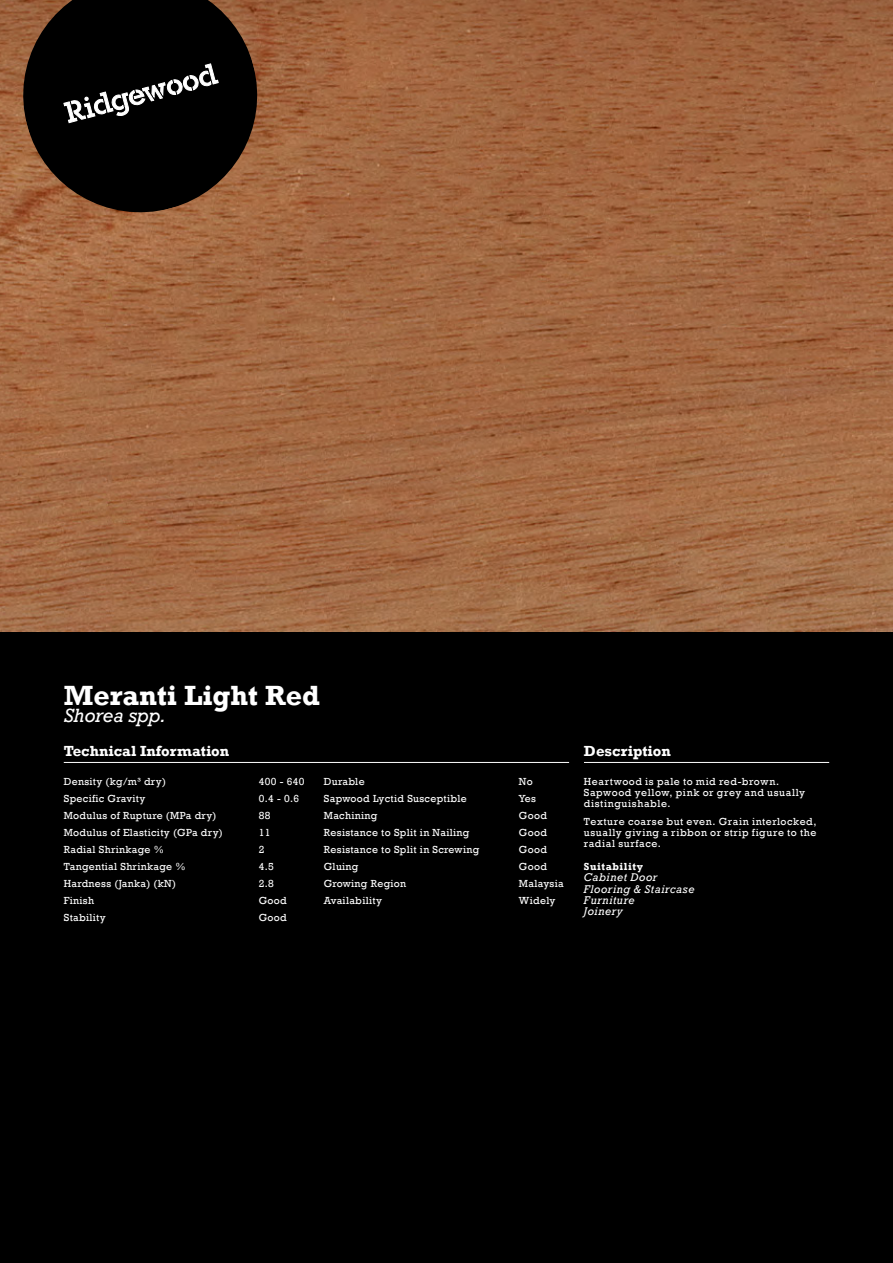
<style>
.page{position:relative;width:893px;height:1263px;background:#000}
.page>*{position:absolute;margin:0;border:0;box-sizing:border-box;transform-origin:0 0}
.t1{font:700 28.5px "Rockwell";color:#fff}
.Title_-_Latin_Name{font:italic 18px "Rockwell";color:#fff}
.Sub_Heading{font:700 15px "Rockwell";color:#fff}
.Technical_Informatio{font:10.5px "Rockwell";letter-spacing:.03em;color:#fff}
.Description{font:10.5px/11.4px "Rockwell";letter-spacing:.055em;color:#fff}
.Minor_Information{font:italic 10.5px/11.4px "Rockwell";letter-spacing:.05em;color:#fff}
.Minor_Heading_Extra{font:700 10.5px "Rockwell";letter-spacing:.055em;color:#fff}
</style>
<div class="page">
<hr style="left:584px;top:762px;width:245px;height:1px;background:#fff">
<hr style="left:64px;top:762px;width:505px;height:1px;background:#fff">
<img style="left:0;top:0;width:893px;height:631px">
<svg style="left:11px;top:0;width:259px;height:225px"></svg>
<svg style="left:64px;top:64px;width:154px;height:59px"></svg>
<p class="t1" style="left:64px;top:678px;width:258px">Meranti Light Red</p>
<p class="Title_-_Latin_Name" style="left:64px;top:705px;width:104px">Shorea spp.</p>
<p class="Sub_Heading" style="left:64px;top:742px;width:167px">Technical Information</p>
<p class="Technical_Informatio" style="left:64px;top:775px;width:104px">Density (kg/m³ dry)</p>
<p class="Technical_Informatio" style="left:259px;top:775px;width:47px">400 - 640</p>
<p class="Technical_Informatio" style="left:64px;top:792px;width:83px">Specific Gravity</p>
<p class="Technical_Informatio" style="left:259px;top:792px;width:42px">0.4 - 0.6</p>
<p class="Technical_Informatio" style="left:64px;top:809px;width:154px">Modulus of Rupture (MPa dry)</p>
<p class="Technical_Informatio" style="left:259px;top:809px;width:13px">88</p>
<p class="Technical_Informatio" style="left:64px;top:826px;width:161px">Modulus of Elasticity (GPa dry)</p>
<p class="Technical_Informatio" style="left:259px;top:826px;width:13px">11</p>
<p class="Technical_Informatio" style="left:64px;top:843px;width:102px">Radial Shrinkage %</p>
<p class="Technical_Informatio" style="left:259px;top:843px;width:7px">2</p>
<p class="Technical_Informatio" style="left:64px;top:860px;width:123px">Tangential Shrinkage %</p>
<p class="Technical_Informatio" style="left:259px;top:860px;width:17px">4.5</p>
<p class="Technical_Informatio" style="left:64px;top:877px;width:114px">Hardness (Janka) (kN)</p>
<p class="Technical_Informatio" style="left:259px;top:877px;width:17px">2.8</p>
<p class="Technical_Informatio" style="left:64px;top:894px;width:32px">Finish</p>
<p class="Technical_Informatio" style="left:259px;top:894px;width:29px">Good</p>
<p class="Technical_Informatio" style="left:64px;top:911px;width:43px">Stability</p>
<p class="Technical_Informatio" style="left:259px;top:911px;width:29px">Good</p>
<p class="Technical_Informatio" style="left:324px;top:775px;width:42px">Durable</p>
<p class="Technical_Informatio" style="left:519px;top:775px;width:15px">No</p>
<p class="Technical_Informatio" style="left:324px;top:792px;width:144px">Sapwood Lyctid Susceptible</p>
<p class="Technical_Informatio" style="left:519px;top:792px;width:19px">Yes</p>
<p class="Technical_Informatio" style="left:324px;top:809px;width:55px">Machining</p>
<p class="Technical_Informatio" style="left:519px;top:809px;width:29px">Good</p>
<p class="Technical_Informatio" style="left:324px;top:826px;width:147px">Resistance to Split in Nailing</p>
<p class="Technical_Informatio" style="left:519px;top:826px;width:29px">Good</p>
<p class="Technical_Informatio" style="left:324px;top:843px;width:157px">Resistance to Split in Screwing</p>
<p class="Technical_Informatio" style="left:519px;top:843px;width:29px">Good</p>
<p class="Technical_Informatio" style="left:324px;top:860px;width:36px">Gluing</p>
<p class="Technical_Informatio" style="left:519px;top:860px;width:29px">Good</p>
<p class="Technical_Informatio" style="left:324px;top:877px;width:84px">Growing Region</p>
<p class="Technical_Informatio" style="left:519px;top:877px;width:46px">Malaysia</p>
<p class="Technical_Informatio" style="left:324px;top:894px;width:60px">Availability</p>
<p class="Technical_Informatio" style="left:519px;top:894px;width:38px">Widely</p>
<p class="Sub_Heading" style="left:584px;top:742px;width:88px">Description</p>
<p class="Description" style="left:584px;top:776px;width:223px">Heartwood is pale to mid red-brown.<br>Sapwood yellow, pink or grey and usually distinguishable.</p>
<p class="Description" style="left:584px;top:815px;width:234px;text-align:justify">Texture coarse but even. Grain interlocked, usually giving a ribbon or strip figure to the radial surface.</p>
<p class="Minor_Heading_Extra" style="left:584px;top:860px;width:61px">Suitability</p>
<p class="Minor_Information" style="left:584px;top:872px;width:112px">Cabinet Door<br>Flooring &amp; Staircase<br>Furniture<br>Joinery</p>
</div>
